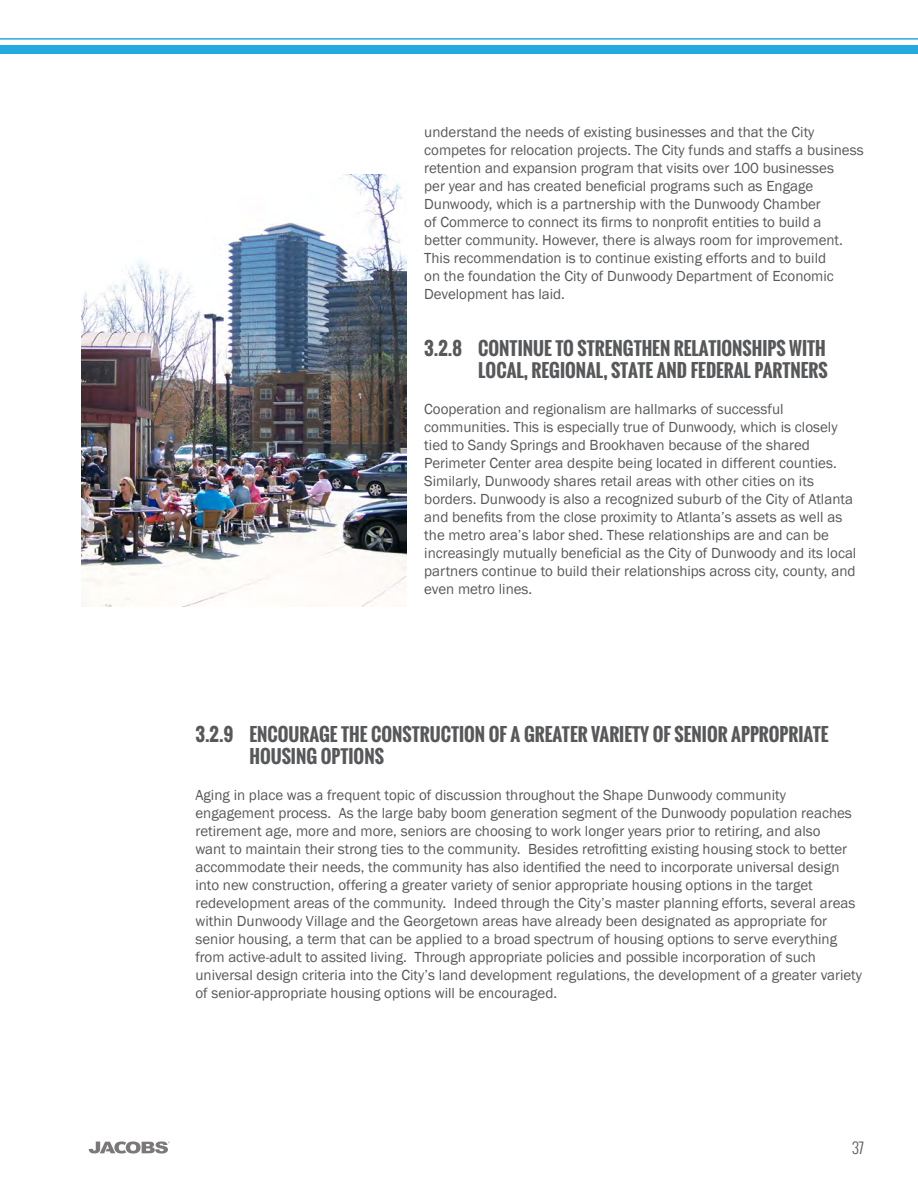
<style>
.page{position:relative;width:918px;height:1188px;background:#fff}
.page>*{position:absolute;margin:0;border:0;box-sizing:border-box;transform-origin:0 0}
.Heading_2{font:700 18px/21.6px "Oswald";color:#57585a;text-align:right}
.BODY{font:15px/18px "Franklin Gothic";color:#57585a}
.t1{font:300 15px "Oswald";color:#57585a}
</style>
<div class="page">
<div style="left:0;top:45px;width:918px;height:9px;background:#24aae1"></div>
<hr style="left:0;top:38px;width:918px;height:2px;background:#24aae1">
<svg style="left:89px;top:1141px;width:81px;height:13px"></svg>
<img style="left:81px;top:174px;width:325px;height:433px">
<p class="BODY" style="left:424px;top:123px;width:441px">understand the needs of existing businesses and that the City competes for relocation projects. The City funds and staffs a business retention and expansion program that visits over 100 businesses<br>per year and has created beneficial programs such as Engage Dunwoody, which is a partnership with the Dunwoody Chamber<br>of Commerce to connect its firms to nonprofit entities to build a<br>better community. However, there is always room for improvement.<br>This recommendation is to continue existing efforts and to build<br>on the foundation the City of Dunwoody Department of Economic Development has laid.</p>
<p class="Heading_2" style="left:424px;top:338px;width:405px">3.2.8 CONTINUE TO STRENGTHEN RELATIONSHIPS WITH<br>LOCAL, REGIONAL, STATE AND FEDERAL PARTNERS</p>
<p class="BODY" style="left:424px;top:400px;width:434px">Cooperation and regionalism are hallmarks of successful communities. This is especially true of Dunwoody, which is closely tied to Sandy Springs and Brookhaven because of the shared Perimeter Center area despite being located in different counties.<br>Similarly, Dunwoody shares retail areas with other cities on its borders. Dunwoody is also a recognized suburb of the City of Atlanta and benefits from the close proximity to Atlanta’s assets as well as the metro area’s labor shed. These relationships are and can be increasingly mutually beneficial as the City of Dunwoody and its local partners continue to build their relationships across city, county, and even metro lines.</p>
<p class="Heading_2" style="left:249px;top:724px;width:581px;text-align:left;text-indent:-54px">3.2.9 ENCOURAGE THE CONSTRUCTION OF A GREATER VARIETY OF SENIOR APPROPRIATE<br>HOUSING OPTIONS</p>
<p class="BODY" style="left:195px;top:786px;width:668px">Aging in place was a frequent topic of discussion throughout the Shape Dunwoody community engagement process. As the large baby boom generation segment of the Dunwoody population reaches retirement age, more and more, seniors are choosing to work longer years prior to retiring, and also<br>want to maintain their strong ties to the community. Besides retrofitting existing housing stock to better accommodate their needs, the community has also identified the need to incorporate universal design into new construction, offering a greater variety of senior appropriate housing options in the target redevelopment areas of the community. Indeed through the City’s master planning efforts, several areas within Dunwoody Village and the Georgetown areas have already been designated as appropriate for senior housing, a term that can be applied to a broad spectrum of housing options to serve everything from active-adult to assited living. Through appropriate policies and possible incorporation of such universal design criteria into the City’s land development regulations, the development of a greater variety of senior-appropriate housing options will be encouraged.</p>
<p class="t1" style="left:852px;top:1137px;width:13px">37</p>
</div>
